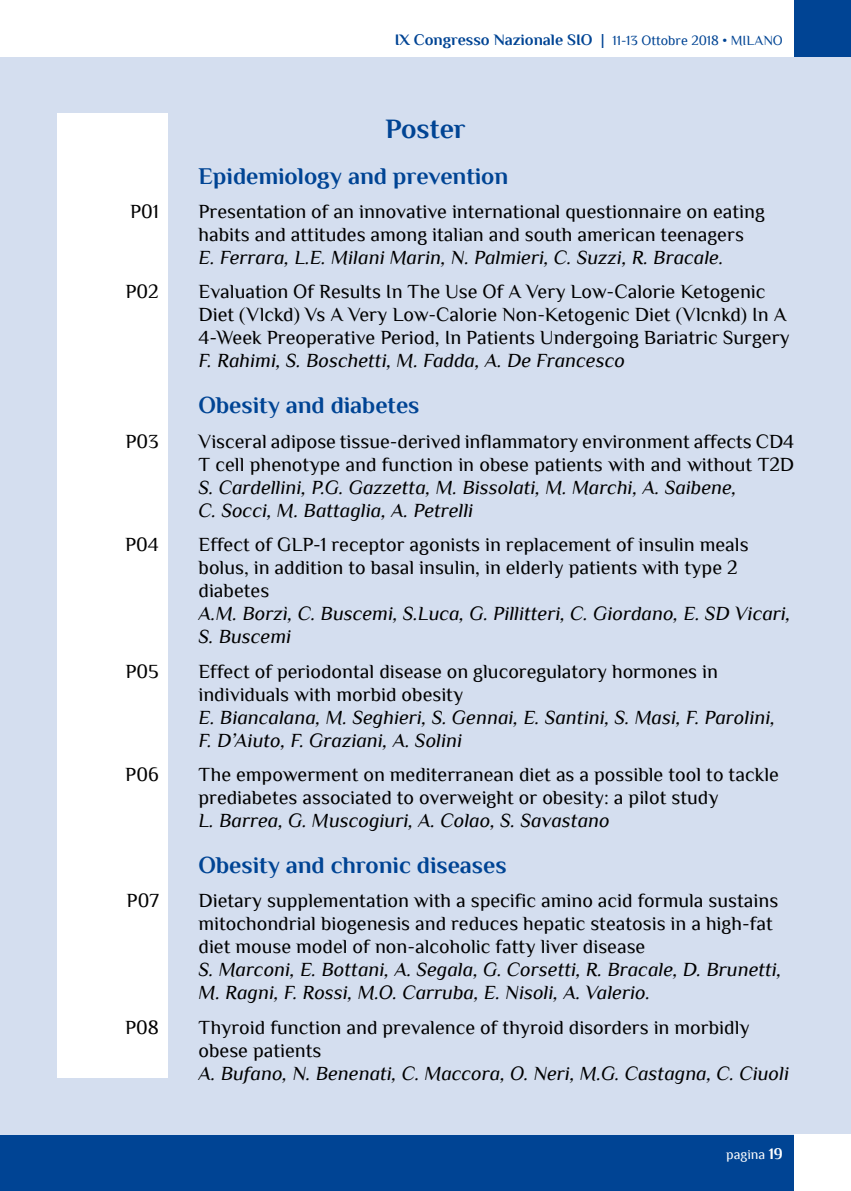
<style>
.page{position:relative;width:851px;height:1191px;background:#fff}
.page>*{position:absolute;margin:0;border:0;box-sizing:border-box;transform-origin:0 0}
.t1{font:700 28px "Philosopher";color:#004494}
.t2{font:700 24px "Philosopher";color:#004494}
.t3{font:20px/23px "Philosopher";color:#000}
.t4{font:italic 20px/23px "Philosopher";color:#000}
.t5{font:700 16px "Philosopher";color:#004494}
.t6{font:14px "Philosopher";color:#fff}
.s1{font-weight:400}
.s2{font-weight:400;font-size:14px}
.s3{font-weight:700;font-size:16px}
</style>
<div class="page">
<div style="left:0;top:1134px;width:850px;height:57px;background:#004494"></div>
<div style="left:0;top:57px;width:850px;height:1077px;background:#d4deef"></div>
<div style="left:794px;top:1134px;width:56px;height:57px;background:#fff"></div>
<div style="left:794px;top:0;width:56px;height:57px;background:#004494"></div>
<div style="left:57px;top:113px;width:110px;height:964px;background:#fff"></div>
<p class="t5" style="left:394px;top:32px;width:389px">IX Congresso Nazionale SIO <span class="s1">|</span> <span class="s2">11-13 Ottobre 2018 • Milano</span></p>
<h1 class="t1" style="left:385px;top:113px;width:82px">Poster</h1>
<p class="t2" style="left:198px;top:163px;width:311px">Epidemiology and prevention</p>
<p class="t3" style="left:130px;top:200px;width:30px">P01</p>
<p class="t3" style="left:198px;top:200px;width:567px">Presentation of an innovative international questionnaire on eating habits and attitudes among italian and south american teenagers</p>
<p class="t4" style="left:198px;top:246px;width:526px">E. Ferrara, L.E. Milani Marin, N. Palmieri, C. Suzzi, R. Bracale.</p>
<p class="t3" style="left:125px;top:280px;width:35px">P02</p>
<p class="t3" style="left:198px;top:280px;width:592px">Evaluation Of Results In The Use Of A Very Low-Calorie Ketogenic<br>Diet (Vlckd) Vs A Very Low-Calorie Non-Ketogenic Diet (Vlcnkd) In A<br>4-Week Preoperative Period, In Patients Undergoing Bariatric Surgery</p>
<p class="t4" style="left:198px;top:349px;width:428px">F. Rahimi, S. Boschetti, M. Fadda, A. De Francesco</p>
<p class="t2" style="left:198px;top:393px;width:222px">Obesity and diabetes</p>
<p class="t3" style="left:125px;top:430px;width:35px">P03</p>
<p class="t3" style="left:198px;top:430px;width:597px">Visceral adipose tissue-derived inflammatory environment affects CD4<br>T cell phenotype and function in obese patients with and without T2D</p>
<p class="t4" style="left:198px;top:476px;width:539px">S. Cardellini, P.G. Gazzetta, M. Bissolati, M. Marchi, A. Saibene,<br>C. Socci, M. Battaglia, A. Petrelli</p>
<p class="t3" style="left:125px;top:533px;width:35px">P04</p>
<p class="t3" style="left:198px;top:533px;width:551px">Effect of GLP-1 receptor agonists in replacement of insulin meals bolus, in addition to basal insulin, in elderly patients with type 2 diabetes</p>
<p class="t4" style="left:198px;top:602px;width:593px">A.M. Borzì, C. Buscemi, S.Luca, G. Pillitteri, C. Giordano, E. SD Vicari,<br>S. Buscemi</p>
<p class="t3" style="left:125px;top:659px;width:35px">P05</p>
<p class="t3" style="left:198px;top:659px;width:521px">Effect of periodontal disease on glucoregulatory hormones in individuals with morbid obesity</p>
<p class="t4" style="left:198px;top:705px;width:578px">E. Biancalana, M. Seghieri, S. Gennai, E. Santini, S. Masi, F. Parolini,<br>F. D’Aiuto, F. Graziani, A. Solini</p>
<p class="t3" style="left:125px;top:763px;width:35px">P06</p>
<p class="t3" style="left:198px;top:763px;width:582px">The empowerment on mediterranean diet as a possible tool to tackle prediabetes associated to overweight or obesity: a pilot study</p>
<p class="t4" style="left:198px;top:809px;width:412px">L. Barrea, G. Muscogiuri, A. Colao, S. Savastano</p>
<p class="t2" style="left:198px;top:852px;width:309px">Obesity and chronic diseases</p>
<p class="t3" style="left:127px;top:889px;width:34px">P07</p>
<p class="t3" style="left:198px;top:889px;width:581px">Dietary supplementation with a specific amino acid formula sustains mitochondrial biogenesis and reduces hepatic steatosis in a high-fat diet mouse model of non-alcoholic fatty liver disease</p>
<p class="t4" style="left:198px;top:958px;width:584px">S. Marconi, E. Bottani, A. Segala, G. Corsetti, R. Bracale, D. Brunetti,<br>M. Ragni, F. Rossi, M.O. Carruba, E. Nisoli, A. Valerio.</p>
<p class="t3" style="left:125px;top:1015px;width:35px">P08</p>
<p class="t3" style="left:198px;top:1015px;width:552px">Thyroid function and prevalence of thyroid disorders in morbidly obese patients</p>
<p class="t4" style="left:198px;top:1061px;width:592px">A. Bufano, N. Benenati, C. Maccora, O. Neri, M.G. Castagna, C. Ciuoli</p>
<p class="t6" style="left:726px;top:1147px;width:58px">pagina <span class="s3">19</span></p>
</div>
